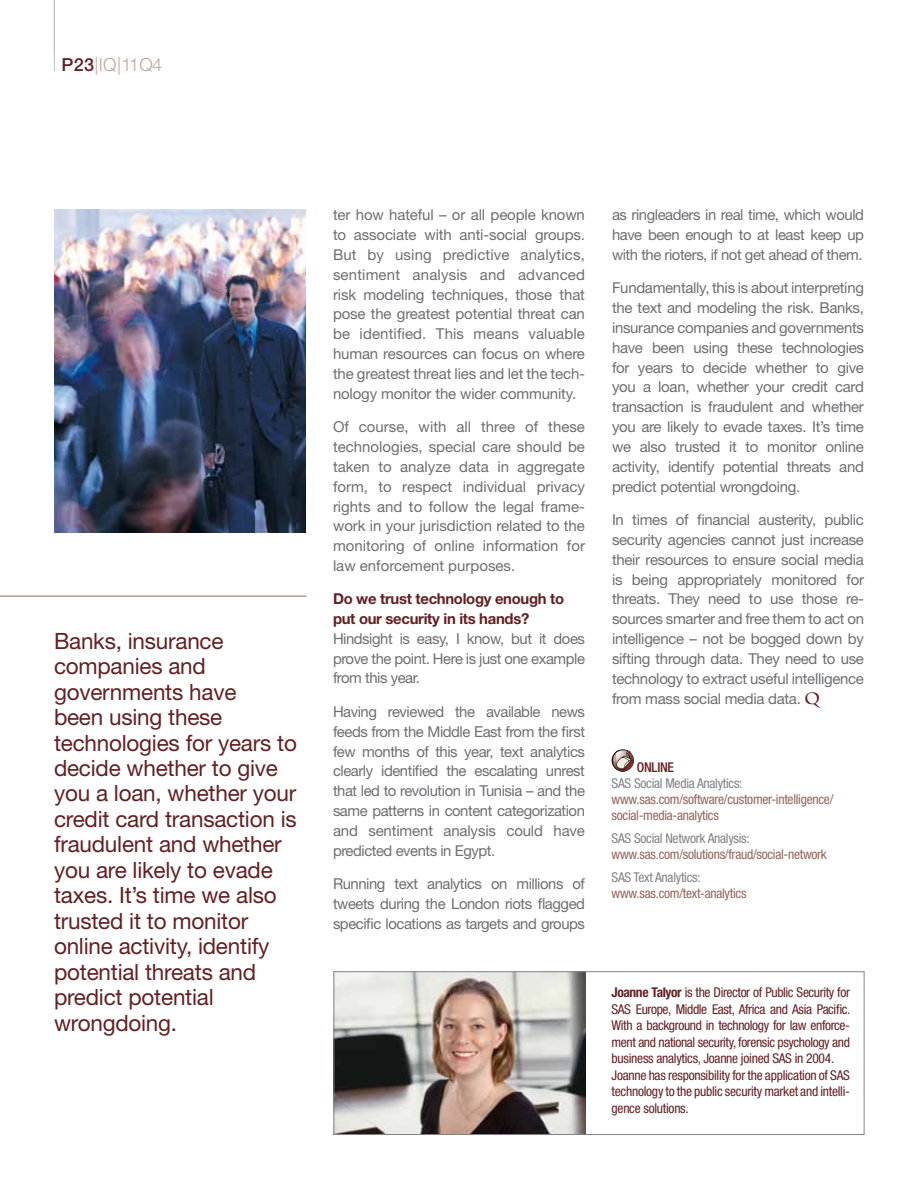
<style>
.page{position:relative;width:918px;height:1188px;background:#fff}
.page>*{position:absolute;margin:0;border:0;box-sizing:border-box;transform-origin:0 0}
.t1{font:22.5px/25.5px "Helvetica Neue LT Std";letter-spacing:-.01em;color:#632022}
.t2{font:300 18px "Helvetica Neue LT Std";letter-spacing:-.01em;color:#c0a49b}
.t3{font:15px/19.8px "Helvetica Neue LT Std";letter-spacing:-.02em;color:#6d6e71;text-align:justify}
.t4{font:700 15px/19.8px "Helvetica Neue LT Std";letter-spacing:-.02em;color:#632022}
.t5{font:condensed 13.5px/16.5px "Helvetica Neue LT Std";letter-spacing:-.02em;color:#632022}
.t6{font:condensed 13.5px/16.2px "Helvetica Neue LT Std";letter-spacing:-.02em;color:#92655a}
.t7{font:condensed 13.5px "Helvetica Neue LT Std";letter-spacing:-.02em;color:#808285}
.t8{font:500 condensed 13.5px "Helvetica Neue LT Std";letter-spacing:-.02em;color:#632022}
.s1{font-weight:500;color:#632022}
.s2{font-family:"Charlemagne Std";font-weight:700;font-size:16.5px;color:#632022}
.s3{font-weight:700}
</style>
<div class="page">
<hr style="left:54px;top:0;width:1px;height:71px;background:#bcbec0">
<svg style="left:612px;top:749px;width:22px;height:23px"></svg>
<img style="left:615px;top:769px;width:15px;height:2px">
<svg style="left:613px;top:750px;width:21px;height:19px"></svg>
<hr style="left:0;top:596px;width:306px;height:1px;background:#92655a">
<img style="left:335px;top:973px;width:250px;height:160px">
<img style="left:54px;top:210px;width:252px;height:323px">
<div style="left:333px;top:971px;width:531px;height:164px;border:1px solid #808285"></div>
<p class="t2" style="left:62px;top:53px;width:102px"><span class="s1">P23</span>|IQ|11Q4</p>
<p class="t1" style="left:54px;top:627px;width:244px">Banks, insurance companies and governments have<br>been using these technologies for years to decide whether to give you a loan, whether your credit card transaction is fraudulent and whether you are likely to evade taxes. It’s time we also trusted it to monitor online activity, identify potential threats and predict potential wrongdoing.</p>
<p class="t3" style="left:333px;top:205px;width:254px">ter how hateful – or all people known to associate with anti-social groups.<br>But by using predictive analytics, sentiment analysis and advanced risk modeling techniques, those that pose the greatest potential threat can be identified. This means valuable human resources can focus on where the greatest threat lies and let the tech&shy;nology monitor the wider community.</p>
<p class="t3" style="left:333px;top:417px;width:254px">Of course, with all three of these technologies, special care should be taken to analyze data in aggregate form, to respect individual privacy rights and to follow the legal frame&shy;work in your jurisdiction related to the monitoring of online information for law enforcement purposes.</p>
<p class="t4" style="left:333px;top:589px;width:233px">Do we trust technology enough to put our security in its hands?</p>
<p class="t3" style="left:333px;top:628px;width:253px">Hindsight is easy, I know, but it does prove the point. Here is just one example from this year.</p>
<p class="t3" style="left:333px;top:701px;width:254px">Having reviewed the available news feeds from the Middle East from the first few months of this year, text analytics clearly identified the escalating unrest that led to revolution in Tunisia – and the same patterns in content categorization and sentiment analysis could have predicted events in Egypt.</p>
<p class="t3" style="left:333px;top:874px;width:254px">Running text analytics on millions of tweets during the London riots flagged specific locations as targets and groups</p>
<p class="t3" style="left:612px;top:205px;width:254px">as ringleaders in real time, which would have been enough to at least keep up with the rioters, if not get ahead of them.</p>
<p class="t3" style="left:612px;top:278px;width:254px">Fundamentally, this is about interpreting the text and modeling the risk. Banks, insurance companies and governments have been using these technologies for years to decide whether to give you a loan, whether your credit card transaction is fraudulent and whether you are likely to evade taxes. It’s time we also trusted it to monitor online activity, identify potential threats and predict potential wrongdoing.</p>
<p class="t3" style="left:612px;top:510px;width:254px">In times of financial austerity, public security agencies cannot just increase their resources to ensure social media is being appropriately monitored for threats. They need to use those re&shy;sources smarter and free them to act on intelligence – not be bogged down by sifting through data. They need to use technology to extract useful intelligence from mass social media data. <span class="s2">q</span></p>
<p class="t8" style="left:637px;top:759px;width:39px">ONLINE</p>
<p class="t7" style="left:612px;top:775px;width:132px">SAS Social Media Analytics:</p>
<p class="t6" style="left:612px;top:791px;width:223px">www.sas.com/software/customer-intelligence/ social-media-analytics</p>
<p class="t7" style="left:612px;top:831px;width:140px">SAS Social Network Analysis:</p>
<p class="t6" style="left:612px;top:846px;width:217px">www.sas.com/solutions/fraud/social-network</p>
<p class="t7" style="left:612px;top:870px;width:91px">SAS Text Analytics:</p>
<p class="t6" style="left:612px;top:886px;width:136px">www.sas.com/text-analytics</p>
<p class="t5" style="left:612px;top:984px;width:240px"><span class="s3">Joanne Talyor</span> is the Director of Public Security for SAS Europe, Middle East, Africa and Asia Pacific.<br>With a background in technology for law enforce&shy;ment and national security, forensic psychology and business analytics, Joanne joined SAS in 2004.<br>Joanne has responsibility for the application of SAS technology to the public security market and intelli&shy;gence solutions.</p>
</div>
